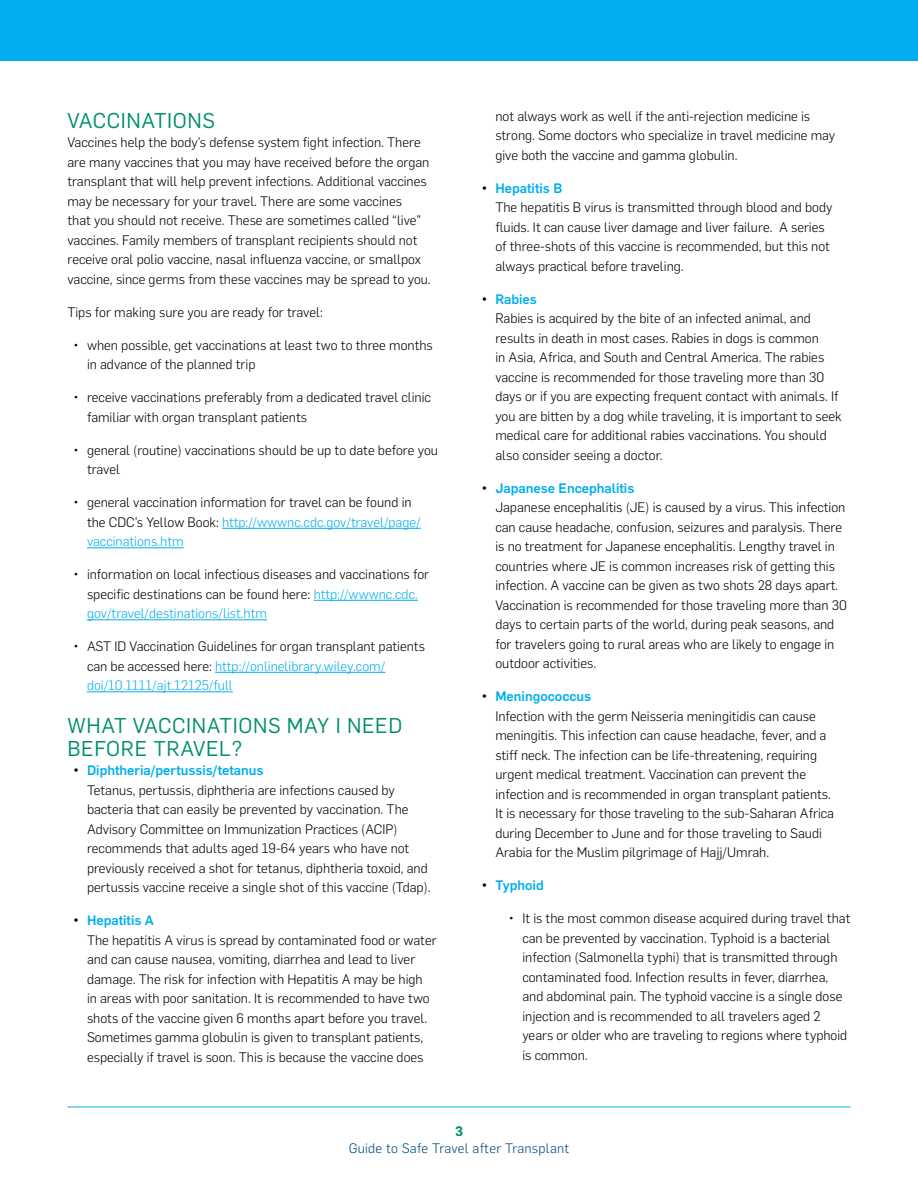
<style>
.page{position:relative;width:918px;height:1188px;background:#fff}
.page>*{position:absolute;margin:0;border:0;box-sizing:border-box;transform-origin:0 0}
.Sub_Header{font:21px/22.5px "Flama";letter-spacing:.03em;color:#00906d}
.Body{font:300 13.5px/19.5px "Flama";color:#000}
.t1{font:300 13.5px "Flama";letter-spacing:.02em;color:#004a80}
.t2{font:500 13.5px "Flama";color:#00aeef}
.t3{font:600 13.5px "Flama";color:#00906d}
.s1{color:#00aeef}
.s2{font-weight:500}
.s3{font-weight:500;color:#00aeef}
.s4{color:#000}
</style>
<div class="page">
<div style="left:0;top:0;width:918px;height:60px;background:#00aeef"></div>
<hr style="left:68px;top:1107px;width:782px;height:1px;background:#00aeef">
<hr style="left:222px;top:528px;width:199px;height:1px;background:#00aeef">
<hr style="left:87px;top:547px;width:97px;height:1px;background:#00aeef">
<hr style="left:314px;top:600px;width:104px;height:1px;background:#00aeef">
<hr style="left:87px;top:619px;width:180px;height:1px;background:#00aeef">
<hr style="left:215px;top:672px;width:170px;height:1px;background:#00aeef">
<hr style="left:87px;top:691px;width:146px;height:1px;background:#00aeef">
<p class="Sub_Header" style="left:68px;top:108px;width:149px">VACCINATIONS</p>
<p class="Body" style="left:68px;top:132px;width:365px">Vaccines help the body’s defense system fight infection. There are many vaccines that you may have received before the organ transplant that will help prevent infections. Additional vaccines may be necessary for your travel. There are some vaccines<br>that you should not receive. These are sometimes called “live” vaccines. Family members of transplant recipients should not receive oral polio vaccine, nasal influenza vaccine, or smallpox vaccine, since germs from these vaccines may be spread to you.</p>
<p class="Body" style="left:68px;top:302px;width:257px">Tips for making sure you are ready for travel:</p>
<p class="Body" style="left:87px;top:335px;width:347px;text-indent:-14px">• when possible, get vaccinations at least two to three months in advance of the planned trip</p>
<p class="Body" style="left:87px;top:387px;width:346px;text-indent:-14px">• receive vaccinations preferably from a dedicated travel clinic familiar with organ transplant patients</p>
<p class="Body" style="left:87px;top:440px;width:353px;text-indent:-14px">• general (routine) vaccinations should be up to date before you travel</p>
<p class="Body" style="left:87px;top:492px;width:335px;text-indent:-14px">• general vaccination information for travel can be found in the CDC’s Yellow Book: <span class="s1">http://wwwnc.cdc.gov/travel/page/ vaccinations.htm</span></p>
<p class="Body" style="left:87px;top:564px;width:344px;text-indent:-14px">• information on local infectious diseases and vaccinations for specific destinations can be found here: <span class="s1">http://wwwnc.cdc. gov/travel/destinations/list.htm</span></p>
<p class="Body" style="left:87px;top:636px;width:339px;text-indent:-14px">• AST ID Vaccination Guidelines for organ transplant patients can be accessed here: <span class="s1">http://onlinelibrary.wiley.com/ doi/10.1111/ajt.12125/full</span></p>
<p class="Sub_Header" style="left:68px;top:713px;width:336px">WHAT VACCINATIONS MAY I NEED<br>BEFORE TRAVEL?</p>
<p class="Body" style="left:87px;top:760px;width:345px;text-indent:-14px"><span class="s2">•</span> <span class="s3">Diphtheria/pertussis/tetanus<br></span>Tetanus, pertussis, diphtheria are infections caused by bacteria that can easily be prevented by vaccination. The Advisory Committee on Immunization Practices (ACIP) recommends that adults aged 19-64 years who have not previously received a shot for tetanus, diphtheria toxoid, and pertussis vaccine receive a single shot of this vaccine (Tdap).</p>
<p class="Body" style="left:87px;top:910px;width:351px;text-indent:-14px"><span class="s2">•</span> <span class="s3">Hepatitis A<br></span>The hepatitis A virus is spread by contaminated food or water and can cause nausea, vomiting, diarrhea and lead to liver damage. The risk for infection with Hepatitis A may be high<br>in areas with poor sanitation. It is recommended to have two shots of the vaccine given 6 months apart before you travel.<br>Sometimes gamma globulin is given to transplant patients, especially if travel is soon. This is because the vaccine does</p>
<p class="Body" style="left:495px;top:106px;width:341px">not always work as well if the anti-rejection medicine is strong. Some doctors who specialize in travel medicine may give both the vaccine and gamma globulin.</p>
<p class="Body" style="left:495px;top:178px;width:339px;text-indent:-14px"><span class="s2">•</span> <span class="s3">Hepatitis B<br></span>The hepatitis B virus is transmitted through blood and body fluids. It can cause liver damage and liver failure. A series of three-shots of this vaccine is recommended, but this not always practical before traveling.</p>
<p class="Body" style="left:495px;top:289px;width:348px;text-indent:-14px"><span class="s2">•</span> <span class="s3">Rabies<br></span>Rabies is acquired by the bite of an infected animal, and results in death in most cases. Rabies in dogs is common<br>in Asia, Africa, and South and Central America. The rabies vaccine is recommended for those traveling more than 30 days or if you are expecting frequent contact with animals. If you are bitten by a dog while traveling, it is important to seek medical care for additional rabies vaccinations. You should also consider seeing a doctor.</p>
<p class="Body" style="left:495px;top:478px;width:353px;text-indent:-14px"><span class="s2">•</span> <span class="s3">Japanese Encephalitis<br></span>Japanese encephalitis (JE) is caused by a virus. This infection can cause headache, confusion, seizures and paralysis. There is no treatment for Japanese encephalitis. Lengthy travel in countries where JE is common increases risk of getting this infection. A vaccine can be given as two shots 28 days apart.<br>Vaccination is recommended for those traveling more than 30 days to certain parts of the world, during peak seasons, and for travelers going to rural areas who are likely to engage in outdoor activities.</p>
<p class="Body" style="left:495px;top:686px;width:340px;text-indent:-14px"><span class="s2">•</span> <span class="s3">Meningococcus<br></span>Infection with the germ Neisseria meningitidis can cause meningitis. This infection can cause headache, fever, and a stiff neck. The infection can be life-threatening, requiring urgent medical treatment. Vaccination can prevent the infection and is recommended in organ transplant patients.<br>It is necessary for those traveling to the sub-Saharan Africa during December to June and for those traveling to Saudi Arabia for the Muslim pilgrimage of Hajj/Umrah.</p>
<p class="t2" style="left:482px;top:876px;width:63px"><span class="s4">•</span> Typhoid</p>
<p class="Body" style="left:522px;top:908px;width:330px;text-indent:-14px">• It is the most common disease acquired during travel that can be prevented by vaccination. Typhoid is a bacterial infection (Salmonella typhi) that is transmitted through contaminated food. Infection results in fever, diarrhea, and abdominal pain. The typhoid vaccine is a single dose injection and is recommended to all travelers aged 2 years or older who are traveling to regions where typhoid is common.</p>
<p class="t3" style="left:455px;top:1122px;width:9px">3</p>
<p class="t1" style="left:349px;top:1139px;width:222px">Guide to Safe Travel after Transplant</p>
</div>
